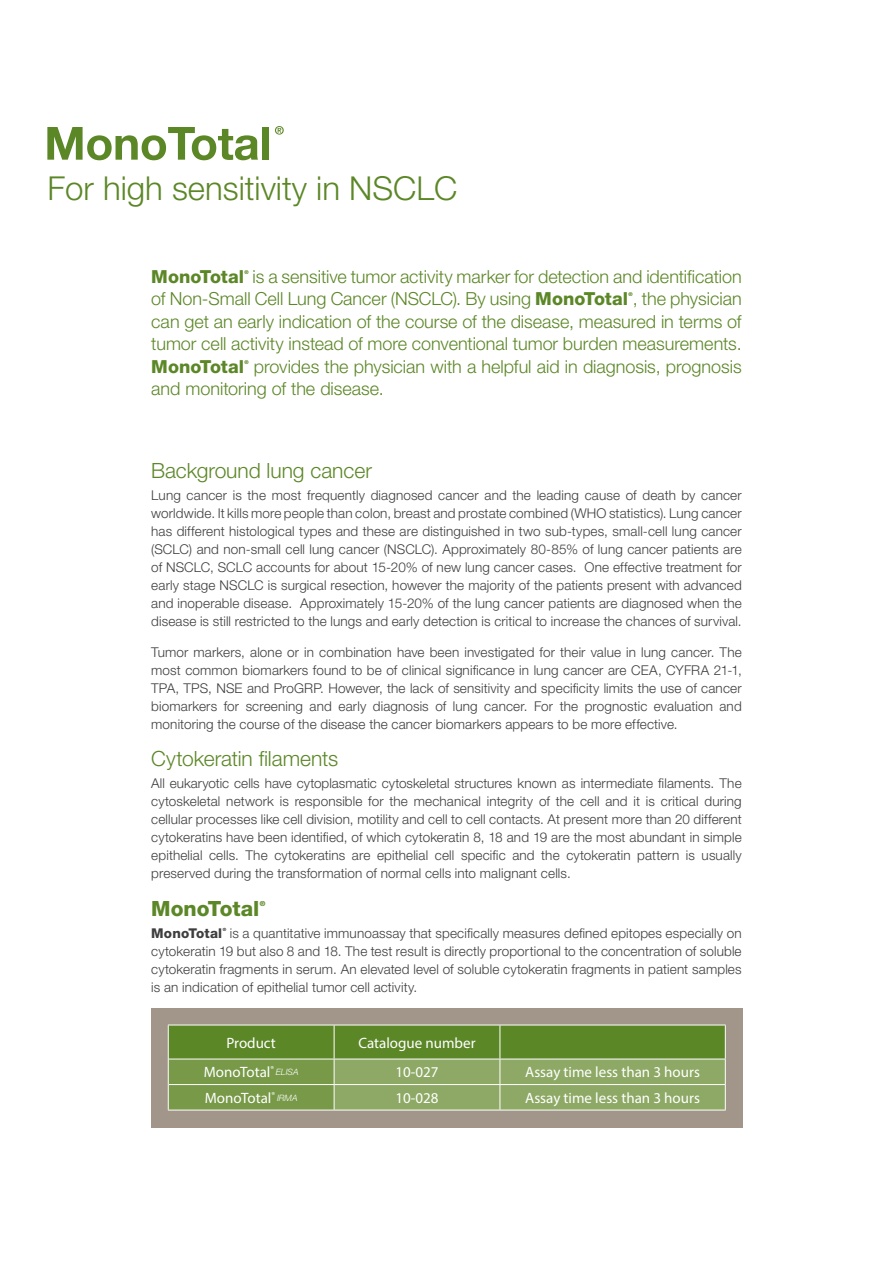
<style>
.page{position:relative;width:893px;height:1263px;background:#fff}
.page>*{position:absolute;margin:0;border:0;box-sizing:border-box;transform-origin:0 0}
.t1{font:300 33px "Helvetica Neue LT Std";color:#5c8727}
.t2{font:300 21px "Helvetica Neue LT Std";letter-spacing:-.005em;color:#5c8727}
.t3{font:800 21px "Helvetica Neue LT Std";color:#5c8727}
.t4{font:300 18px/22.5px "Helvetica Neue LT Std";color:#5c8727}
.t5{font:800 18px "Helvetica Neue LT Std";color:#5c8727}
.t6{font:15px "Myriad Pro";color:#fff}
.t7{font:300 13.5px/18px "Helvetica Neue LT Std";letter-spacing:.01em;color:#3e3e3f;text-align:justify}
.t8{font:800 13.5px "Helvetica Neue LT Std";letter-spacing:.01em;color:#3e3e3f}
.t9{font:800 7.05px "Helvetica Neue LT Std";color:#5c8727}
.t10{font:800 5.25px "Helvetica Neue LT Std";color:#5c8727}
.t11{font:800 4.35px "Helvetica Neue LT Std";color:#3e3e3f}
.s1{font-weight:800}
.s2{font-family:"Helvetica Neue LT Std";font-weight:300;font-style:italic;font-size:8.7px}
</style>
<div class="page">
<svg style="left:47px;top:127px;width:211px;height:33px"></svg>
<div style="left:262px;top:127px;width:7px;height:33px;background:#5c8727"></div>
<svg style="left:275px;top:126px;width:9px;height:9px"></svg>
<div style="left:151px;top:1008px;width:591px;height:119px;background:#a19689"></div>
<hr style="left:168px;top:1110px;width:166px;height:1px;background:#fff">
<hr style="left:334px;top:1110px;width:166px;height:1px;background:#fff">
<hr style="left:500px;top:1110px;width:226px;height:1px;background:#fff">
<svg style="left:168px;top:1025px;width:558px;height:85px;background:#7b9c4e"></svg>
<h1 class="t1" style="left:47px;top:168px;width:412px">For high sensitivity in NSCLC</h1>
<h3 class="t4" style="left:151px;top:265px;width:592px;text-align:right">is a sensitive tumor activity marker for detection and identification<br>of Non-Small Cell Lung Cancer (NSCLC). By using <span class="s1">MonoTotal</span> , the physician</h3>
<h3 class="t5" style="left:151px;top:266px;width:94px">MonoTotal</h3>
<p class="t10" style="left:245px;top:269px;width:6px">®</p>
<p class="t10" style="left:629px;top:291px;width:6px">®</p>
<h3 class="t4" style="left:151px;top:310px;width:592px">can get an early indication of the course of the disease, measured in terms of tumor cell activity instead of more conventional tumor burden measurements.</h3>
<h3 class="t5" style="left:151px;top:356px;width:94px">MonoTotal</h3>
<p class="t10" style="left:245px;top:359px;width:6px">®</p>
<h3 class="t4" style="left:151px;top:355px;width:592px;text-indent:103px">provides the physician with a helpful aid in diagnosis, prognosis and monitoring of the disease.</h3>
<h2 class="t2" style="left:151px;top:458px;width:222px">Background lung cancer</h2>
<p class="t7" style="left:151px;top:486px;width:592px">Lung cancer is the most frequently diagnosed cancer and the leading cause of death by cancer worldwide. It kills more people than colon, breast and prostate combined (WHO statistics). Lung cancer has different histological types and these are distinguished in two sub-types, small-cell lung cancer (SCLC) and non-small cell lung cancer (NSCLC). Approximately 80-85% of lung cancer patients are of NSCLC, SCLC accounts for about 15-20% of new lung cancer cases. One effective treatment for early stage NSCLC is surgical resection, however the majority of the patients present with advanced and inoperable disease. Approximately 15-20% of the lung cancer patients are diagnosed when the disease is still restricted to the lungs and early detection is critical to increase the chances of survival.</p>
<p class="t7" style="left:151px;top:643px;width:592px">Tumor markers, alone or in combination have been investigated for their value in lung cancer. The most common biomarkers found to be of clinical significance in lung cancer are CEA, CYFRA 21-1, TPA, TPS, NSE and ProGRP. However, the lack of sensitivity and specificity limits the use of cancer biomarkers for screening and early diagnosis of lung cancer. For the prognostic evaluation and monitoring the course of the disease the cancer biomarkers appears to be more effective.</p>
<h2 class="t2" style="left:151px;top:746px;width:189px">Cytokeratin filaments</h2>
<p class="t7" style="left:151px;top:774px;width:592px">All eukaryotic cells have cytoplasmatic cytoskeletal structures known as intermediate filaments. The cytoskeletal network is responsible for the mechanical integrity of the cell and it is critical during cellular processes like cell division, motility and cell to cell contacts. At present more than 20 different cytokeratins have been identified, of which cytokeratin 8, 18 and 19 are the most abundant in simple epithelial cells. The cytokeratins are epithelial cell specific and the cytokeratin pattern is usually preserved during the transformation of normal cells into malignant cells.</p>
<h2 class="t3" style="left:151px;top:895px;width:110px">MonoTotal</h2>
<p class="t9" style="left:260px;top:899px;width:7px">®</p>
<p class="t8" style="left:151px;top:925px;width:73px">MonoTotal</p>
<p class="t11" style="left:223px;top:927px;width:5px">®</p>
<p class="t7" style="left:151px;top:924px;width:592px;text-indent:79px">is a quantitative immunoassay that specifically measures defined epitopes especially on cytokeratin 19 but also 8 and 18. The test result is directly proportional to the concentration of soluble cytokeratin fragments in serum. An elevated level of soluble cytokeratin fragments in patient samples is an indication of epithelial tumor cell activity.</p>
<p class="t6" style="left:227px;top:1033px;width:51px">Product</p>
<p class="t6" style="left:358px;top:1033px;width:119px">Catalogue number</p>
<p class="t6" style="left:204px;top:1063px;width:96px">MonoTotal<sup>®</sup> <span class="s2">ELISA</span></p>
<p class="t6" style="left:395px;top:1063px;width:45px">10-027</p>
<p class="t6" style="left:525px;top:1063px;width:176px">Assay time less than 3 hours</p>
<p class="t6" style="left:205px;top:1089px;width:94px">MonoTotal<sup>®</sup> <span class="s2">IRMA</span></p>
<p class="t6" style="left:395px;top:1089px;width:45px">10-028</p>
<p class="t6" style="left:525px;top:1089px;width:176px">Assay time less than 3 hours</p>
</div>
